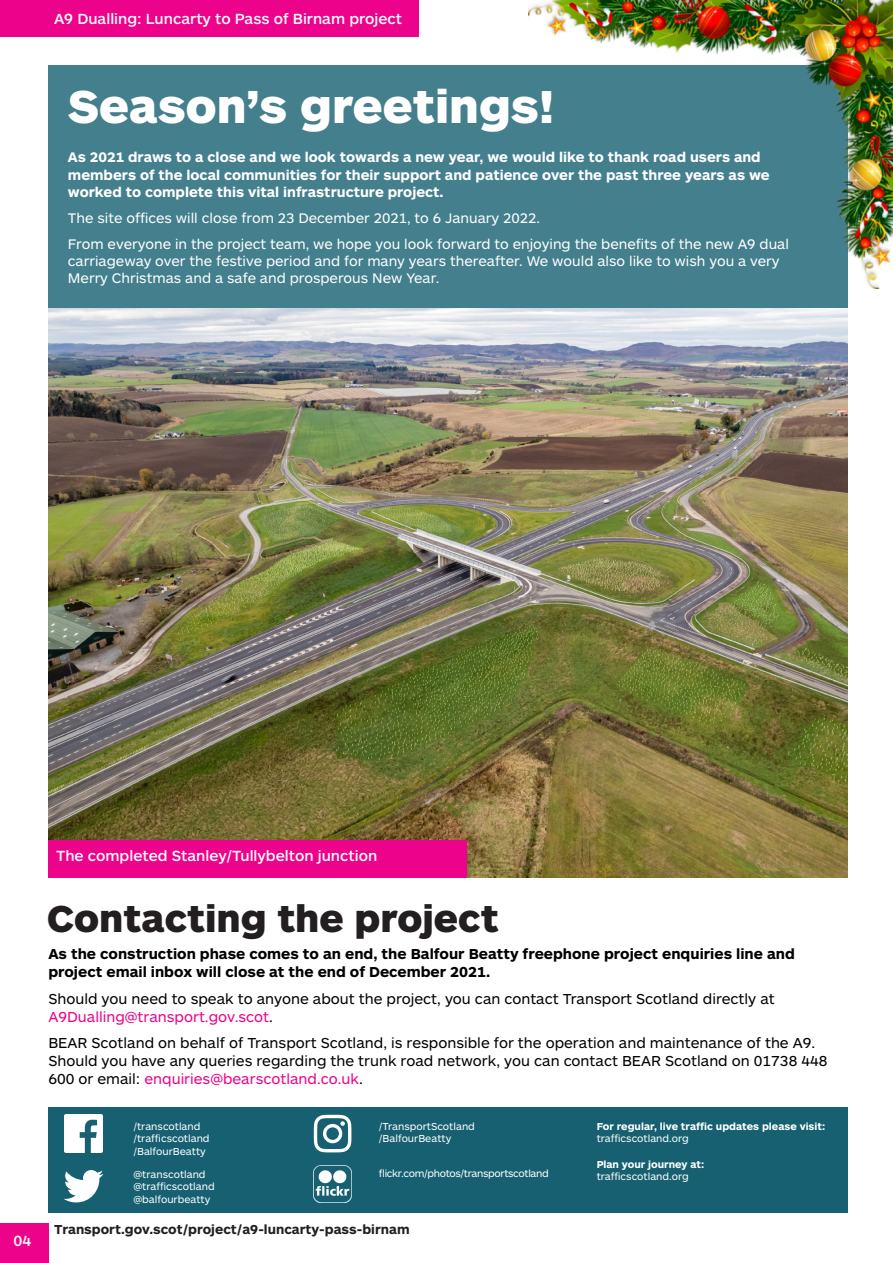
<style>
.page{position:relative;width:893px;height:1263px;background:#fff}
.page>*{position:absolute;margin:0;border:0;box-sizing:border-box;transform-origin:0 0}
.t1{font:900 48px "ARS Maquette Pro";color:#fff}
.t2{font:900 39px "ARS Maquette Pro";color:#231f20}
.t3{font:500 15.3px "ARS Maquette Pro";color:#fff}
.t4{font:15px/18px "ARS Maquette Pro";color:#000}
.t5{font:700 15px/18px "ARS Maquette Pro";color:#000}
.t6{font:14.4px/17.2px "ARS Maquette Pro";color:#fff}
.t7{font:700 14.4px/17.2px "ARS Maquette Pro";color:#fff}
.t8{font:700 13.5px "ARS Maquette Pro";color:#231f20}
.t9{font:10.5px "ARS Maquette Pro";color:#fff}
.t10{font:700 10.5px "ARS Maquette Pro";color:#fff}
.t11{font:10.5px "ARS Maquette Pro";letter-spacing:-.03em;color:#fff}
.s1{color:#ed028c}
</style>
<div class="page">
<div style="left:48px;top:65px;width:800px;height:812px;background:#447f8d"></div>
<img style="left:48px;top:308px;width:800px;height:569px">
<div style="left:0;top:1223px;width:48px;height:40px;background:#ed028c"></div>
<div style="left:0;top:0;width:418px;height:37px;background:#ed028c"></div>
<div style="left:48px;top:1107px;width:800px;height:106px;background:#166071"></div>
<img style="left:529px;top:0;width:364px;height:288px">
<img style="left:65px;top:1115px;width:37px;height:37px">
<svg style="left:64px;top:1170px;width:39px;height:32px"></svg>
<svg style="left:314px;top:1115px;width:37px;height:37px"></svg>
<img style="left:314px;top:1165px;width:37px;height:38px">
<div style="left:48px;top:840px;width:418px;height:37px;background:#ed028c"></div>
<p class="t3" style="left:54px;top:9px;width:350px">A9 Dualling: Luncarty to Pass of Birnam project</p>
<p class="t1" style="left:68px;top:76px;width:488px">Season’s greetings!</p>
<p class="t7" style="left:68px;top:148px;width:703px">As 2021 draws to a close and we look towards a new year, we would like to thank road users and members of the local communities for their support and patience over the past three years as we worked to complete this vital infrastructure project.</p>
<p class="t6" style="left:68px;top:208px;width:474px">The site offices will close from 23 December 2021, to 6 January 2022.</p>
<p class="t6" style="left:68px;top:234px;width:723px">From everyone in the project team, we hope you look forward to enjoying the benefits of the new A9 dual carriageway over the festive period and for many years thereafter. We would also like to wish you a very<br>Merry Christmas and a safe and prosperous New Year.</p>
<p class="t3" style="left:14px;top:1231px;width:19px">04</p>
<p class="t3" style="left:56px;top:846px;width:323px">The completed Stanley/Tullybelton junction</p>
<p class="t2" style="left:47px;top:893px;width:453px">Contacting the project</p>
<p class="t5" style="left:48px;top:944px;width:748px">As the construction phase comes to an end, the Balfour Beatty freephone project enquiries line and project email inbox will close at the end of December 2021.</p>
<p class="t4" style="left:48px;top:989px;width:728px">Should you need to speak to anyone about the project, you can contact Transport Scotland directly at<br><span class="s1">A9Dualling@transport.gov.scot</span>.</p>
<p class="t4" style="left:48px;top:1033px;width:781px">BEAR Scotland on behalf of Transport Scotland, is responsible for the operation and maintenance of the A9.<br>Should you have any queries regarding the trunk road network, you can contact BEAR Scotland on 01738 448<br>600 or email: <span class="s1">enquiries@bearscotland.co.uk</span>.</p>
<p class="t9" style="left:133px;top:1119px;width:69px">/transcotland</p>
<p class="t9" style="left:133px;top:1132px;width:78px">/trafficscotland</p>
<p class="t9" style="left:133px;top:1144px;width:74px">/BalfourBeatty</p>
<p class="t9" style="left:133px;top:1167px;width:74px">@transcotland</p>
<p class="t9" style="left:133px;top:1180px;width:83px">@trafficscotland</p>
<p class="t9" style="left:133px;top:1192px;width:79px">@balfourbeatty</p>
<p class="t9" style="left:379px;top:1119px;width:98px">/TransportScotland</p>
<p class="t9" style="left:379px;top:1132px;width:74px">/BalfourBeatty</p>
<p class="t11" style="left:379px;top:1167px;width:171px">flickr.com/photos/transportscotland</p>
<p class="t8" style="left:54px;top:1220px;width:357px">Transport.gov.scot/project/a9-luncarty-pass-birnam</p>
<p class="t10" style="left:597px;top:1119px;width:230px">For regular, live traffic updates please visit:</p>
<p class="t9" style="left:597px;top:1132px;width:94px">trafficscotland.org</p>
<p class="t10" style="left:597px;top:1157px;width:109px">Plan your journey at:</p>
<p class="t9" style="left:597px;top:1170px;width:94px">trafficscotland.org</p>
</div>
